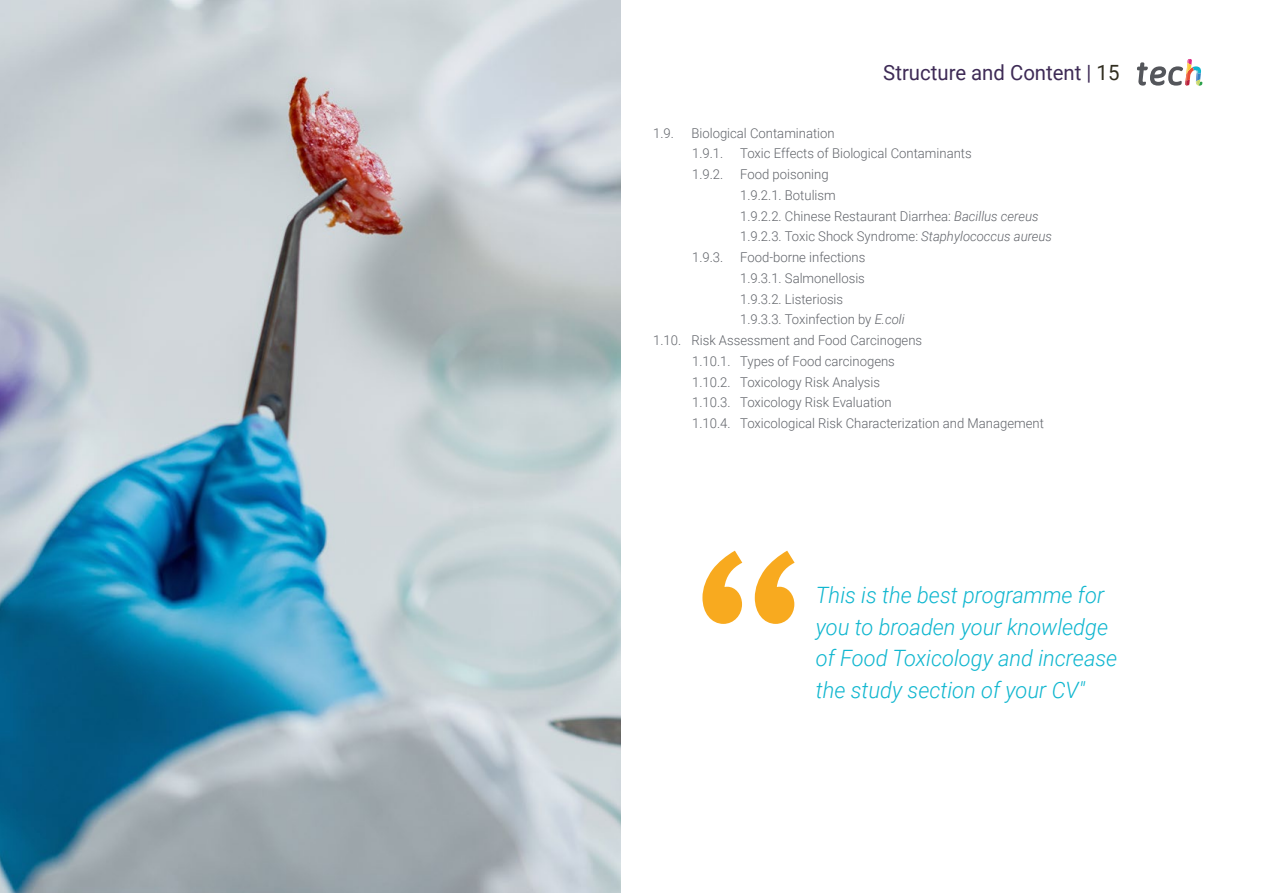
<style>
.page{position:relative;width:1263px;height:893px;background:#fff}
.page>*{position:absolute;margin:0;border:0;box-sizing:border-box;transform-origin:0 0}
.t1{font:italic 300 22.5px/31.5px "Roboto";color:#0fb6cf}
.t2{font:21px "Roboto";color:#3e2b56}
.t3{font:300 13.5px "Roboto";color:#61646a}
.s1{color:#312e20}
.s2{font-style:italic}
</style>
<div class="page">
<img style="left:0;top:0;width:621px;height:893px">
<svg style="left:702px;top:551px;width:93px;height:73px"></svg>
<svg style="left:1137px;top:59px;width:65px;height:27px"></svg>
<h2 class="t2" style="left:883px;top:57px;width:238px">Structure and Content | <span class="s1">15</span></h2>
<p class="t3" style="left:653px;top:123px;width:22px">1.9.</p>
<p class="t3" style="left:691px;top:123px;width:145px">Biological Contamination</p>
<p class="t3" style="left:692px;top:144px;width:281px">1.9.1. Toxic Effects of Biological Contaminants</p>
<p class="t3" style="left:692px;top:165px;width:138px">1.9.2. Food poisoning</p>
<p class="t3" style="left:740px;top:186px;width:97px">1.9.2.1. Botulism</p>
<p class="t3" style="left:740px;top:206px;width:300px">1.9.2.2. Chinese Restaurant Diarrhea: <span class="s2">Bacillus cereus</span></p>
<p class="t3" style="left:740px;top:227px;width:313px">1.9.2.3. Toxic Shock Syndrome: <span class="s2">Staphylococcus aureus</span></p>
<p class="t3" style="left:692px;top:248px;width:175px">1.9.3. Food-borne infections</p>
<p class="t3" style="left:740px;top:269px;width:126px">1.9.3.1. Salmonellosis</p>
<p class="t3" style="left:740px;top:289px;width:105px">1.9.3.2. Listeriosis</p>
<p class="t3" style="left:740px;top:310px;width:166px">1.9.3.3. Toxinfection by <span class="s2">E.coli</span></p>
<p class="t3" style="left:653px;top:331px;width:271px">1.10. Risk Assessment and Food Carcinogens</p>
<p class="t3" style="left:692px;top:352px;width:204px">1.10.1. Types of Food carcinogens</p>
<p class="t3" style="left:692px;top:372px;width:189px">1.10.2. Toxicology Risk Analysis</p>
<p class="t3" style="left:692px;top:393px;width:201px">1.10.3. Toxicology Risk Evaluation</p>
<p class="t3" style="left:692px;top:414px;width:353px">1.10.4. Toxicological Risk Characterization and Management</p>
<h1 class="t1" style="left:816px;top:579px;width:303px">This is the best programme for you to broaden your knowledge of Food Toxicology and increase the study section of your CV"</h1>
</div>
